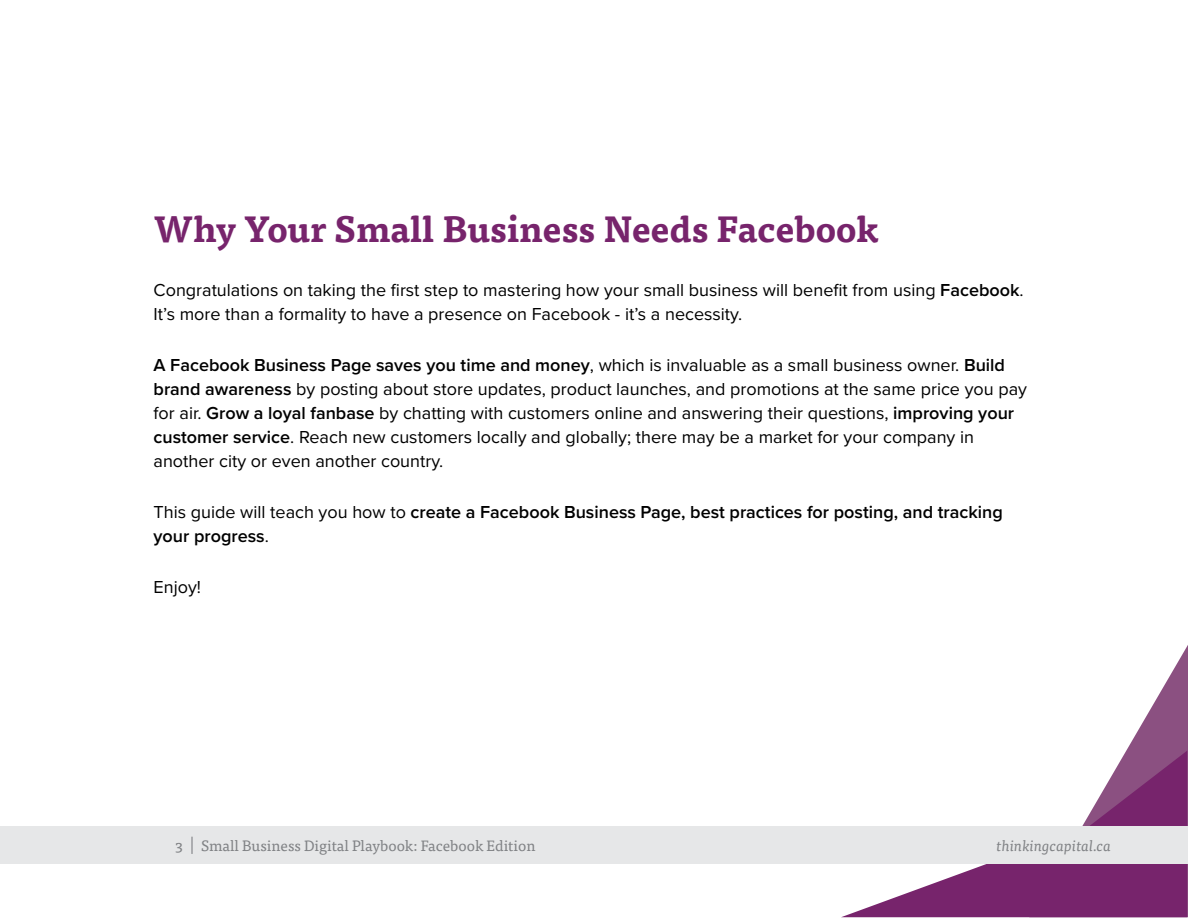
<style>
.page{position:relative;width:1188px;height:918px;background:#fff}
.page>*{position:absolute;margin:0;border:0;box-sizing:border-box;transform-origin:0 0}
.t1{font:700 36px "Tisa Pro";color:#77246c}
.t2{font:18px/24px "Proxima Nova";color:#000}
.t3{font:600 18px/24px "Proxima Nova";color:#000}
.t4{font:15px "Tisa Pro";color:#808285}
.t5{font:italic 15px "Tisa Pro";color:#808285}
.s1{font-weight:600}
.s2{font-weight:400}
</style>
<div class="page">
<svg style="left:1126px;top:645px;width:62px;height:272px"></svg>
<svg style="left:841px;top:751px;width:346px;height:166px"></svg>
<div style="left:0;top:827px;width:1188px;height:37px;background:#e6e7e8"></div>
<svg style="left:191px;top:837px;width:2px;height:17px"></svg>
<h1 class="t1" style="left:154px;top:200px;width:727px">Why Your Small Business Needs Facebook</h1>
<p class="t2" style="left:154px;top:279px;width:872px">Congratulations on taking the first step to mastering how your small business will benefit from using <span class="s1">Facebook</span>.<br>It’s more than a formality to have a presence on Facebook - it’s a necessity.</p>
<p class="t2" style="left:154px;top:354px;width:875px"><span class="s1">A Facebook Business Page saves you time and money</span>, which is invaluable as a small business owner. <span class="s1">Build brand awareness</span> by posting about store updates, product launches, and promotions at the same price you pay for air. <span class="s1">Grow a loyal fanbase</span> by chatting with customers online and answering their questions, <span class="s1">improving your customer service</span>. Reach new customers locally and globally; there may be a market for your company in another city or even another country.</p>
<p class="t3" style="left:154px;top:501px;width:851px"><span class="s2">This guide will teach you how to</span> create a Facebook Business Page, best practices for posting, and tracking your progress<span class="s2">.</span></p>
<p class="t2" style="left:154px;top:576px;width:49px">Enjoy!</p>
<p class="t4" style="left:176px;top:834px;width:361px">3 Small Business Digital Playbook: Facebook Edition</p>
<p class="t5" style="left:997px;top:835px;width:116px">thinkingcapital.ca</p>
</div>
